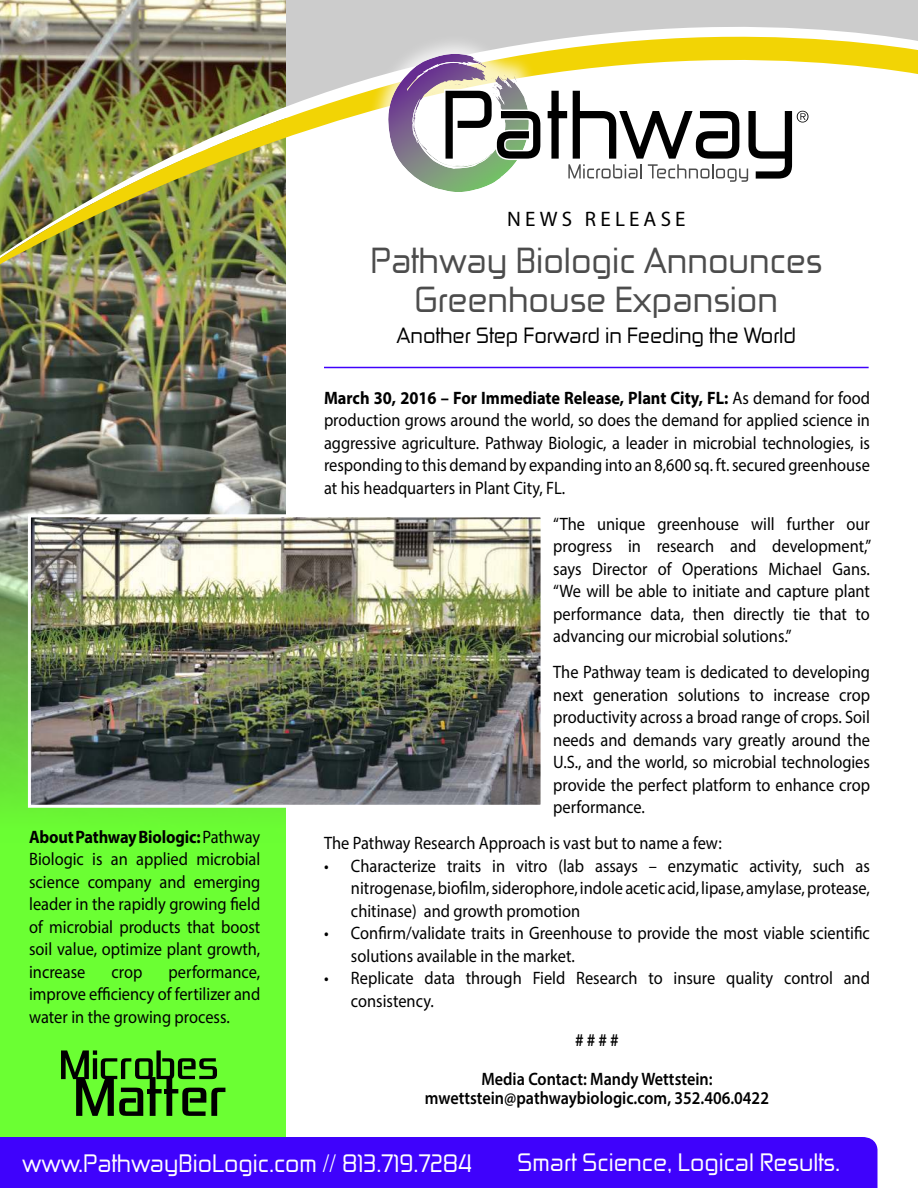
<style>
.page{position:relative;width:918px;height:1188px;background:#fff}
.page>*{position:absolute;margin:0;border:0;box-sizing:border-box;transform-origin:0 0}
.t1{font:34.5px/39px "Zekton Rg";color:#4c4c4c;text-align:center}
.t2{font:24px "Zekton Rg";color:#fff}
.t3{font:21px "Zekton Rg";color:#000}
.t4{font:21px "Myriad Pro";letter-spacing:.2em;color:#000}
.t5{font:18px/22.5px "Myriad Pro";color:#000;text-align:justify;scale:.91 1}
.t6{font:600 18px "Myriad Pro";color:#000;scale:.9 1}
.t7{font:600 18px/39px "Myriad Pro";color:#000;text-align:center;scale:.91 1}
.s1{font-weight:700}
</style>
<div class="page">
<div style="left:0;top:0;width:286px;height:1160px;background:#6bff33"></div>
<img style="left:0;top:290px;width:286px;height:524px">
<div style="left:0;top:1137px;width:878px;height:51px;background:#3f02fc"></div>
<img style="left:0;top:0;width:918px;height:290px">
<hr style="left:324px;top:367px;width:545px;height:1px;background:#3f02fc">
<svg style="left:61px;top:1050px;width:164px;height:66px"></svg>
<div style="left:367px;top:33px;width:462px;height:180px;background:#fff;opacity:.75"></div>
<img style="left:388px;top:55px;width:141px;height:137px">
<svg style="left:413px;top:63px;width:395px;height:119px"></svg>
<img style="left:32px;top:518px;width:508px;height:286px">
<div style="left:28px;top:514px;width:516px;height:294px;border:3px solid #fff"></div>
<p class="t5" style="left:29px;top:827px;width:255px"><span class="s1">About Pathway Biologic:</span> Pathway Biologic is an applied microbial science company and emerging leader in the rapidly growing field of microbial products that boost soil value, optimize plant growth, increase</p>
<p class="t5" style="left:29px;top:962px;width:255px;text-indent:139px">performance, improve efficiency of fertilizer and water in the growing process.</p>
<p class="t5" style="left:112px;top:962px;width:35px">crop</p>
<p class="t4" style="left:507px;top:211px;width:180px">NEWS RELEASE</p>
<h1 class="t1" style="left:370px;top:242px;width:453px">Pathway Biologic Announces<br>Greenhouse Expansion</h1>
<p class="t3" style="left:397px;top:326px;width:401px">Another Step Forward in Feeding the World</p>
<p class="t5" style="left:324px;top:388px;width:602px"><span class="s1">March 30, 2016 – For Immediate Release, Plant City, FL:</span> As demand for food production grows around the world, so does the demand for applied science in aggressive agriculture. Pathway Biologic, a leader in microbial technologies, is responding to this demand by expanding into an 8,600 sq. ft. secured greenhouse at his headquarters in Plant City, FL.</p>
<p class="t5" style="left:553px;top:514px;width:351px">“The unique greenhouse will further our progress in research and development,” says Director of Operations Michael Gans. “We will be able to initiate and capture plant performance data, then directly tie that to advancing our microbial solutions.”</p>
<p class="t5" style="left:553px;top:662px;width:350px">The Pathway team is dedicated to developing next generation solutions to increase crop productivity across a broad range of crops. Soil needs and demands vary greatly around the U.S., and the world, so microbial technologies provide the perfect platform to enhance crop performance.</p>
<p class="t5" style="left:324px;top:833px;width:439px">The Pathway Research Approach is vast but to name a few:</p>
<p class="t5" style="left:351px;top:856px;width:572px;text-indent:-27px">• Characterize traits in vitro (lab assays – enzymatic activity, such as nitrogenase, biofilm, siderophore, indole acetic acid, lipase, amylase, protease, chitinase) and growth promotion</p>
<p class="t5" style="left:351px;top:923px;width:572px;text-indent:-27px">• Confirm/validate traits in Greenhouse to provide the most viable scientific solutions available in the market.</p>
<p class="t5" style="left:351px;top:968px;width:572px;text-indent:-27px">• Replicate data through Field Research to insure quality control and consistency.</p>
<p class="t7" style="left:481px;top:1022px;width:256px"># # # #<br>Media Contact: Mandy Wettstein:</p>
<p class="t6" style="left:425px;top:1091px;width:384px">mwettstein@pathwaybiologic.com, 352.406.0422</p>
<h2 class="t2" style="left:22px;top:1153px;width:451px">www.PathwayBioLogic.com // 813.719.7284</h2>
<h2 class="t2" style="left:517px;top:1152px;width:324px">Smart Science, Logical Results.</h2>
</div>
